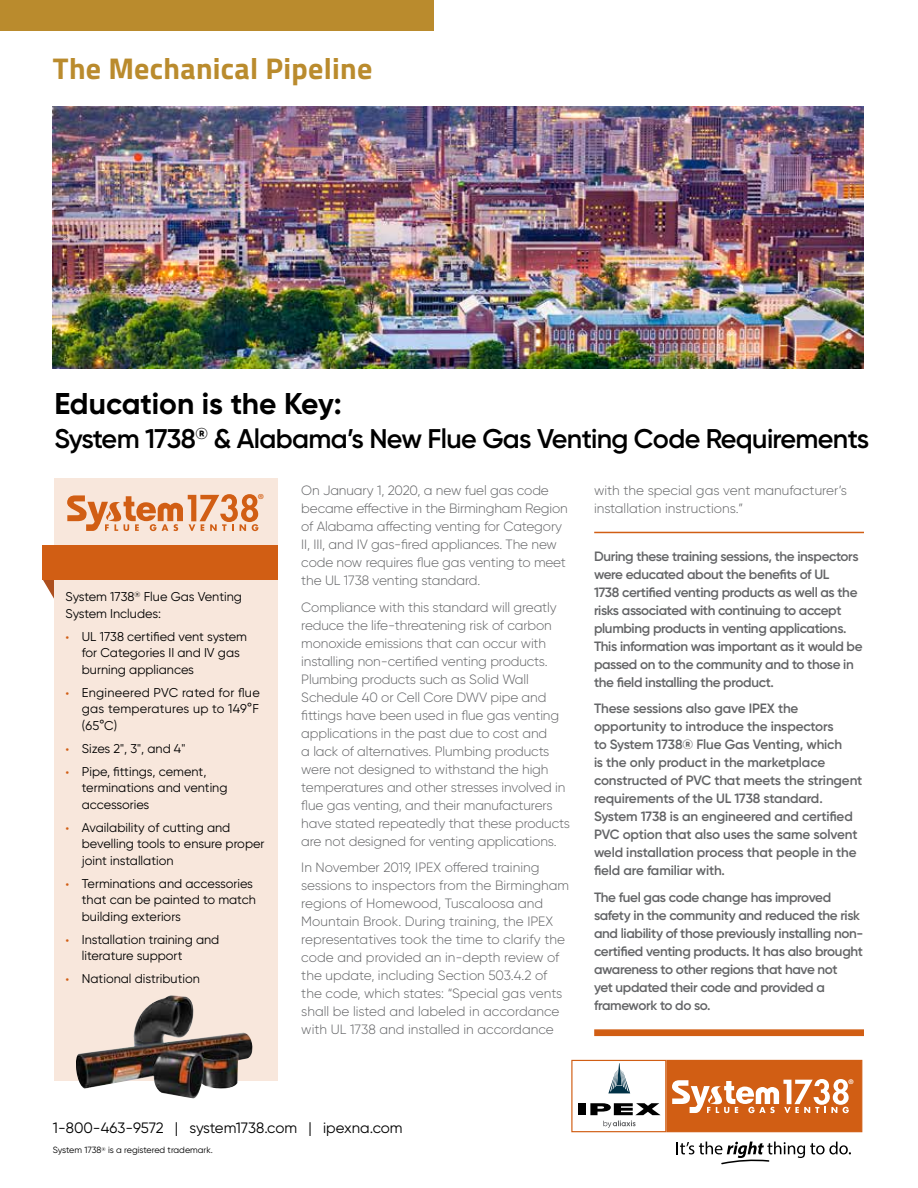
<style>
.page{position:relative;width:918px;height:1188px;background:#fff}
.page>*{position:absolute;margin:0;border:0;box-sizing:border-box;transform-origin:0 0}
.t1{font:700 30px "Titillium";letter-spacing:.01em;color:#ba8b2d}
.t2{font:700 30px "Gilroy";letter-spacing:-.005em;color:#000}
.t3{font:600 27px "Gilroy";letter-spacing:-.025em;color:#000}
.t4{font:15px "Gilroy";color:#000}
.t5{font:300 13.5px/18px "Gilroy";letter-spacing:-.01em;color:#636466}
.t6{font:600 13.5px/18px "Gilroy";letter-spacing:-.025em;color:#636466}
.t7{font:12.75px/16.5px "Gilroy";color:#000}
.t8{font:9px "Gilroy";color:#000}
.t9{font:700 6.9px "Helvetica Neue LT";color:#d15e14}
.t10{font:700 6.45px "Helvetica Neue LT";color:#fff}
.s1{color:#d15e14}
</style>
<div class="page">
<img style="left:53px;top:106px;width:811px;height:263px">
<div style="left:0;top:0;width:433px;height:30px;background:#ba8b2d"></div>
<div style="left:578px;top:1103px;width:7px;height:12px;background:#000"></div>
<svg style="left:590px;top:1103px;width:71px;height:12px"></svg>
<svg style="left:608px;top:1063px;width:22px;height:30px"></svg>
<svg style="left:603px;top:1121px;width:33px;height:7px"></svg>
<div style="left:571px;top:1060px;width:95px;height:72px;border:1px solid #d15e14"></div>
<div style="left:666px;top:1060px;width:196px;height:72px;background:#d15e14"></div>
<svg style="left:672px;top:1079px;width:177px;height:34px"></svg>
<svg style="left:677px;top:1142px;width:174px;height:22px"></svg>
<div style="left:594px;top:1029px;width:270px;height:7px;background:#d15e14;border:2px solid #d15e14"></div>
<hr style="left:594px;top:532px;width:270px;height:1px;background:#d15e14">
<svg style="left:42px;top:579px;width:12px;height:20px"></svg>
<div style="left:54px;top:479px;width:224px;height:602px;background:#f8e7dc"></div>
<svg style="left:67px;top:494px;width:191px;height:37px"></svg>
<div style="left:43px;top:545px;width:235px;height:34px;background:#d15e14"></div>
<img style="left:76px;top:995px;width:177px;height:103px">
<h1 class="t1" style="left:53px;top:45px;width:321px">The Mechanical Pipeline</h1>
<h1 class="t2" style="left:54px;top:385px;width:289px">Education is the Key:</h1>
<h2 class="t3" style="left:54px;top:422px;width:816px">System 1738<sup>®</sup> &amp; Alabama’s New Flue Gas Venting Code Requirements</h2>
<p class="t5" style="left:301px;top:481px;width:268px">On January 1, 2020, a new fuel gas code became effective in the Birmingham Region of Alabama affecting venting for Category II, III, and IV gas-fired appliances. The new code now requires flue gas venting to meet the UL 1738 venting standard.</p>
<p class="t5" style="left:301px;top:598px;width:270px">Compliance with this standard will greatly reduce the life-threatening risk of carbon monoxide emissions that can occur with installing non-certified venting products.<br>Plumbing products such as Solid Wall Schedule 40 or Cell Core DWV pipe and fittings have been used in flue gas venting applications in the past due to cost and<br>a lack of alternatives. Plumbing products were not designed to withstand the high temperatures and other stresses involved in flue gas venting, and their manufacturers have stated repeatedly that these products are not designed for venting applications.</p>
<p class="t5" style="left:301px;top:858px;width:269px">In November 2019, IPEX offered training sessions to inspectors from the Birmingham regions of Homewood, Tuscaloosa and Mountain Brook. During training, the IPEX representatives took the time to clarify the code and provided an in-depth review of the update, including Section 503.4.2 of the code, which states: “Special gas vents shall be listed and labeled in accordance with UL 1738 and installed in accordance</p>
<p class="t5" style="left:594px;top:481px;width:255px">with the special gas vent manufacturer’s installation instructions.”</p>
<p class="t6" style="left:594px;top:547px;width:270px">During these training sessions, the inspectors were educated about the benefits of UL<br>1738 certified venting products as well as the risks associated with continuing to accept plumbing products in venting applications.<br>This information was important as it would be passed on to the community and to those in the field installing the product.</p>
<p class="t6" style="left:594px;top:699px;width:270px">These sessions also gave IPEX the opportunity to introduce the inspectors<br>to System 1738® Flue Gas Venting, which<br>is the only product in the marketplace constructed of PVC that meets the stringent requirements of the UL 1738 standard.<br>System 1738 is an engineered and certified PVC option that also uses the same solvent weld installation process that people in the field are familiar with.</p>
<p class="t6" style="left:594px;top:888px;width:271px">The fuel gas code change has improved safety in the community and reduced the risk and liability of those previously installing non&shy;certified venting products. It has also brought awareness to other regions that have not<br>yet updated their code and provided a framework to do so.</p>
<p class="t9" style="left:258px;top:492px;width:7px">®</p>
<p class="t7" style="left:66px;top:588px;width:178px">System 1738<sup>®</sup> Flue Gas Venting<br>System Includes:</p>
<p class="t7" style="left:82px;top:628px;width:167px;text-indent:-16px"><span class="s1">•</span> UL 1738 certified vent system for Categories II and IV gas burning appliances</p>
<p class="t7" style="left:82px;top:684px;width:179px;text-align:justify;text-indent:-16px"><span class="s1">•</span> Engineered PVC rated for flue gas temperatures up to 149°F (65°C)</p>
<p class="t7" style="left:66px;top:740px;width:121px"><span class="s1">•</span> Sizes 2", 3", and 4"</p>
<p class="t7" style="left:82px;top:763px;width:147px;text-indent:-16px"><span class="s1">•</span> Pipe, fittings, cement, terminations and venting accessories</p>
<p class="t7" style="left:82px;top:819px;width:184px;text-indent:-16px"><span class="s1">•</span> Availability of cutting and bevelling tools to ensure proper joint installation</p>
<p class="t7" style="left:82px;top:875px;width:175px;text-indent:-16px"><span class="s1">•</span> Terminations and accessories that can be painted to match building exteriors</p>
<p class="t7" style="left:82px;top:931px;width:139px;text-indent:-16px"><span class="s1">•</span> Installation training and literature support</p>
<p class="t7" style="left:66px;top:970px;width:136px"><span class="s1">•</span> National distribution</p>
<p class="t4" style="left:53px;top:1119px;width:351px">1-800-463-9572 | system1738.com | ipexna.com</p>
<p class="t8" style="left:53px;top:1145px;width:162px">System 1738<sup>®</sup> is a registered trademark.</p>
<p class="t10" style="left:849px;top:1077px;width:7px">®</p>
</div>
